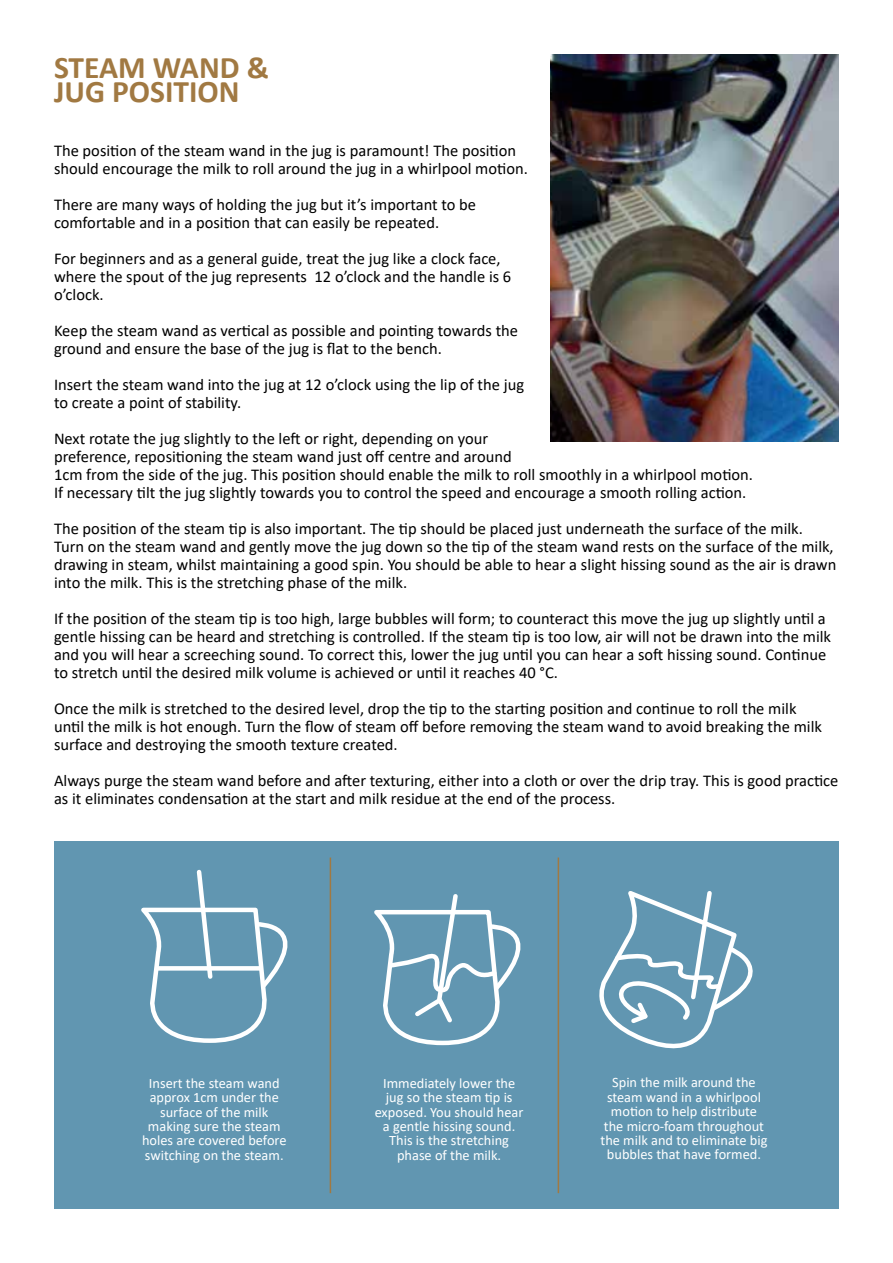
<style>
.page{position:relative;width:893px;height:1263px;background:#fff}
.page>*{position:absolute;margin:0;border:0;box-sizing:border-box;transform-origin:0 0}
.t1{font:700 31.5px/24px "Calibri";color:#a17942}
.t2{font:16.5px/18px "Calibri";color:#000}
.t3{font:14.4px/14.4px "Calibri";color:#fff;text-align:center}
</style>
<div class="page">
<img style="left:551px;top:54px;width:288px;height:388px">
<div style="left:54px;top:842px;width:785px;height:367px;background:#6196b1"></div>
<svg style="left:141px;top:869px;width:147px;height:174px"></svg>
<svg style="left:157px;top:966px;width:103px;height:4px"></svg>
<svg style="left:374px;top:894px;width:147px;height:152px"></svg>
<svg style="left:599px;top:891px;width:154px;height:158px"></svg>
<hr style="left:330px;top:857px;width:1px;height:336px;background:#a17942">
<hr style="left:558px;top:857px;width:1px;height:336px;background:#a17942">
<h1 class="t1" style="left:54px;top:55px;width:216px">STEAM WAND &amp;<br>JUG POSITION</h1>
<p class="t2" style="left:54px;top:141px;width:475px">The position of the steam wand in the jug is paramount! The position should encourage the milk to roll around the jug in a whirlpool motion.</p>
<p class="t2" style="left:54px;top:195px;width:424px">There are many ways of holding the jug but it’s important to be comfortable and in a position that can easily be repeated.</p>
<p class="t2" style="left:54px;top:249px;width:459px">For beginners and as a general guide, treat the jug like a clock face, where the spout of the jug represents 12 o’clock and the handle is 6 o’clock.</p>
<p class="t2" style="left:54px;top:321px;width:466px">Keep the steam wand as vertical as possible and pointing towards the ground and ensure the base of the jug is flat to the bench.</p>
<p class="t2" style="left:54px;top:375px;width:472px">Insert the steam wand into the jug at 12 o’clock using the lip of the jug to create a point of stability.</p>
<p class="t2" style="left:54px;top:429px;width:700px">Next rotate the jug slightly to the left or right, depending on your<br>preference, repositioning the steam wand just off centre and around<br>1cm from the side of the jug. This position should enable the milk to roll smoothly in a whirlpool motion.<br>If necessary tilt the jug slightly towards you to control the speed and encourage a smooth rolling action.</p>
<p class="t2" style="left:54px;top:519px;width:784px">The position of the steam tip is also important. The tip should be placed just underneath the surface of the milk.<br>Turn on the steam wand and gently move the jug down so the tip of the steam wand rests on the surface of the milk, drawing in steam, whilst maintaining a good spin. You should be able to hear a slight hissing sound as the air is drawn into the milk. This is the stretching phase of the milk.</p>
<p class="t2" style="left:54px;top:609px;width:779px">If the position of the steam tip is too high, large bubbles will form; to counteract this move the jug up slightly until a gentle hissing can be heard and stretching is controlled. If the steam tip is too low, air will not be drawn into the milk and you will hear a screeching sound. To correct this, lower the jug until you can hear a soft hissing sound. Continue to stretch until the desired milk volume is achieved or until it reaches 40 °C.</p>
<p class="t2" style="left:54px;top:699px;width:769px">Once the milk is stretched to the desired level, drop the tip to the starting position and continue to roll the milk until the milk is hot enough. Turn the flow of steam off before removing the steam wand to avoid breaking the milk surface and destroying the smooth texture created.</p>
<p class="t2" style="left:54px;top:771px;width:786px">Always purge the steam wand before and after texturing, either into a cloth or over the drip tray. This is good practice as it eliminates condensation at the start and milk residue at the end of the process.</p>
<p class="t3" style="left:142px;top:1075px;width:146px">Insert the steam wand approx 1cm under the surface of the milk making sure the steam holes are covered before switching on the steam.</p>
<p class="t3" style="left:375px;top:1075px;width:150px">Immediately lower the jug so the steam tip is exposed. You should hear a gentle hissing sound.<br>This is the stretching phase of the milk.</p>
<p class="t3" style="left:600px;top:1075px;width:168px">Spin the milk around the steam wand in a whirlpool motion to help distribute the micro-foam throughout the milk and to eliminate big bubbles that have formed.</p>
</div>
